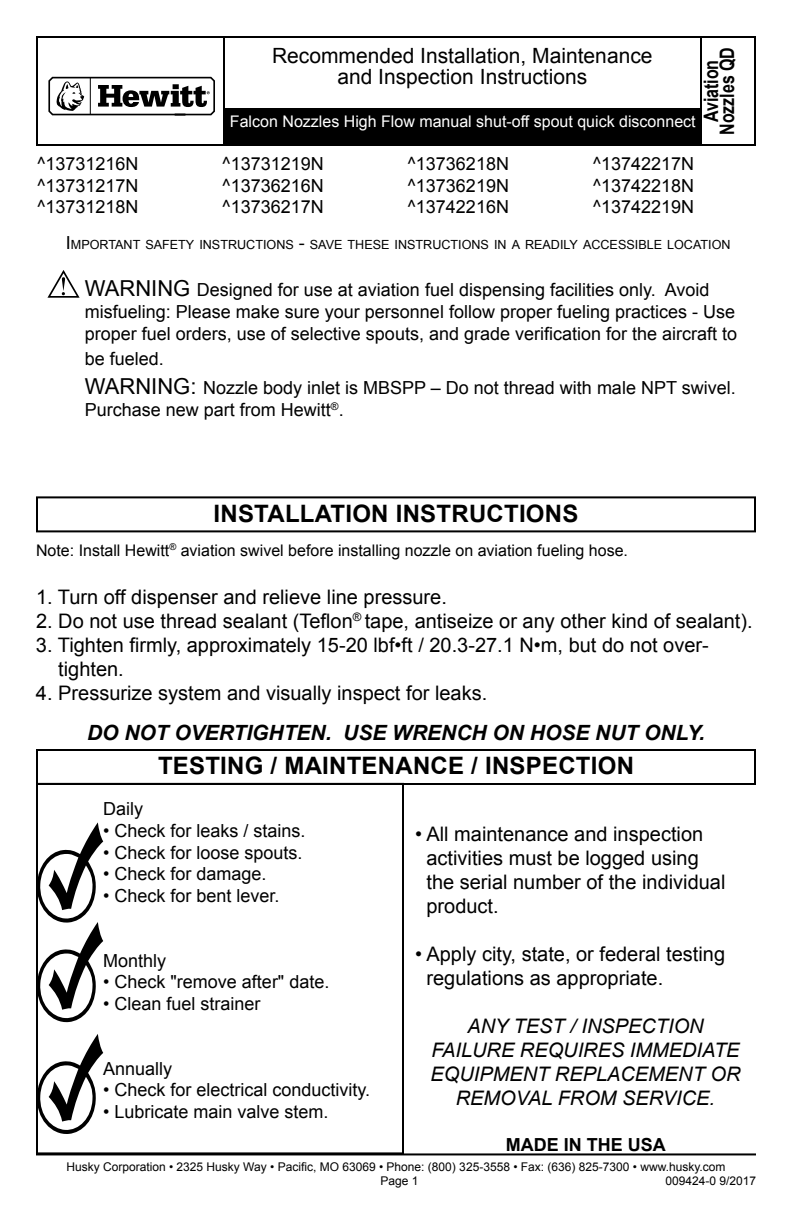
<style>
.page{position:relative;width:792px;height:1224px;background:#fff}
.page>*{position:absolute;margin:0;border:0;box-sizing:border-box;transform-origin:0 0}
.t1{font:700 24px "Arial";letter-spacing:.01em;color:#000}
.t2{font:21px/21px "Arial";color:#000;text-align:center}
.t3{font:italic 700 21px "Arial";color:#000}
.t4{font:20px/24px "Arial";color:#000}
.t5{font:italic 20px/24px "Arial";color:#000;text-align:center}
.t6{font:700 20px/16px "Arial";color:#000;text-align:center;scale:.8 1}
.t7{font:18px/21.6px "Arial";color:#000;text-align:justify}
.t8{font:700 18px "Arial";color:#000}
.t9{font:16px "Arial";color:#000}
.t10{font:16px "Arial";color:#fff}
.t11{font:12.6px "Arial";color:#000}
.t12{font:12px/14.4px "Arial";color:#000;text-align:center}
.s1{font-size:18px}
.s2{font-size:22px}
</style>
<div class="page">
<div style="left:36px;top:749px;width:720px;height:36px;border:2px solid #000"></div>
<div style="left:36px;top:36px;width:720px;height:110px;border:2px solid #000"></div>
<hr style="left:223px;top:37px;width:2px;height:108px;background:#000">
<hr style="left:700px;top:36px;width:2px;height:110px;background:#000">
<div style="left:224px;top:109px;width:476px;height:36px;background:#000"></div>
<svg style="left:47px;top:271px;width:33px;height:27px"></svg>
<div style="left:36px;top:496px;width:720px;height:36px;border:2px solid #000"></div>
<hr style="left:36px;top:1153px;width:720px;height:2px;background:#000">
<div style="left:36px;top:783px;width:368px;height:371px;border:2px solid #000"></div>
<svg style="left:37px;top:1034px;width:66px;height:100px"></svg>
<svg style="left:37px;top:822px;width:66px;height:200px"></svg>
<svg style="left:48px;top:76px;width:167px;height:40px"></svg>
<p class="t2" style="left:272px;top:46px;width:382px">Recommended Installation, Maintenance and Inspection Instructions</p>
<p class="t10" style="left:230px;top:111px;width:467px">Falcon Nozzles High Flow manual shut-off spout quick disconnect</p>
<p class="t6" style="left:705px;top:135px;width:112px;rotate:-90deg">Aviation<br>Nozzles QD</p>
<p class="t7" style="left:37px;top:153px;width:103px">^13731216N ^13731217N ^13731218N</p>
<p class="t7" style="left:222px;top:153px;width:103px">^13731219N ^13736216N ^13736217N</p>
<p class="t7" style="left:408px;top:153px;width:103px">^13736218N ^13736219N ^13742216N</p>
<p class="t7" style="left:593px;top:153px;width:103px">^13742217N ^13742218N ^13742219N</p>
<p class="t11" style="left:66px;top:237px;width:666px"><span class="s1">I</span>MPORTANT SAFETY INSTRUCTIONS <span class="s1">-</span> SAVE THESE INSTRUCTIONS IN A READILY ACCESSIBLE LOCATION</p>
<p class="t7" style="left:85px;top:280px;width:654px;text-align:left"><span class="s2">WARNING</span> Designed for use at aviation fuel dispensing facilities only. Avoid misfueling: Please make sure your personnel follow proper fueling practices - Use proper fuel orders, use of selective spouts, and grade verification for the aircraft to</p>
<p class="t7" style="left:85px;top:346px;width:652px;line-height:28.8px">be fueled.<br><span class="s2">WARNING:</span> Nozzle body inlet is MBSPP – Do not thread with male NPT swivel.</p>
<p class="t7" style="left:85px;top:399px;width:260px">Purchase new part from Hewitt<sup>®</sup>.</p>
<h1 class="t1" style="left:214px;top:504px;width:366px">INSTALLATION INSTRUCTIONS</h1>
<p class="t9" style="left:36px;top:544px;width:594px">Note: Install Hewitt<sup>®</sup> aviation swivel before installing nozzle on aviation fueling hose.</p>
<p class="t4" style="left:36px;top:586px;width:412px">1. Turn off dispenser and relieve line pressure.</p>
<p class="t4" style="left:36px;top:609px;width:718px">2. Do not use thread sealant (Teflon<sup>®</sup> tape, antiseize or any other kind of sealant).</p>
<p class="t4" style="left:58px;top:634px;width:652px;text-indent:-22px">3. Tighten firmly, approximately 15-20 lbf•ft / 20.3-27.1 N•m, but do not over&shy;tighten.</p>
<p class="t4" style="left:36px;top:681px;width:453px">4. Pressurize system and visually inspect for leaks.</p>
<p class="t3" style="left:87px;top:720px;width:619px">DO NOT OVERTIGHTEN. USE WRENCH ON HOSE NUT ONLY.</p>
<h1 class="t1" style="left:158px;top:757px;width:477px">TESTING / MAINTENANCE / INSPECTION</h1>
<p class="t7" style="left:103px;top:800px;width:41px">Daily</p>
<p class="t7" style="left:103px;top:820px;width:204px">• Check for leaks / stains.</p>
<p class="t7" style="left:103px;top:842px;width:201px">• Check for loose spouts.</p>
<p class="t7" style="left:103px;top:863px;width:165px">• Check for damage.</p>
<p class="t7" style="left:103px;top:885px;width:178px">• Check for bent lever.</p>
<p class="t7" style="left:103px;top:951px;width:65px">Monthly</p>
<p class="t7" style="left:103px;top:971px;width:228px">• Check "remove after" date.</p>
<p class="t7" style="left:103px;top:993px;width:159px">• Clean fuel strainer</p>
<p class="t7" style="left:103px;top:1059px;width:71px">Annually</p>
<p class="t7" style="left:103px;top:1079px;width:269px">• Check for electrical conductivity.</p>
<p class="t7" style="left:103px;top:1101px;width:227px">• Lubricate main valve stem.</p>
<p class="t4" style="left:426px;top:822px;width:301px;text-indent:-11px">• All maintenance and inspection activities must be logged using the serial number of the individual product.</p>
<p class="t4" style="left:426px;top:942px;width:300px;text-indent:-11px">• Apply city, state, or federal testing regulations as appropriate.</p>
<p class="t5" style="left:431px;top:1014px;width:312px">ANY TEST / INSPECTION<br>FAILURE REQUIRES IMMEDIATE<br>EQUIPMENT REPLACEMENT OR<br>REMOVAL FROM SERVICE.</p>
<p class="t8" style="left:506px;top:1137px;width:162px">MADE IN THE USA</p>
<p class="t12" style="left:66px;top:1159px;width:661px">Husky Corporation • 2325 Husky Way • Pacific, MO 63069 • Phone: (800) 325-3558 • Fax: (636) 825-7300 • www.husky.com<br>Page 1</p>
<p class="t12" style="left:665px;top:1174px;width:92px">009424-0 9/2017</p>
</div>
